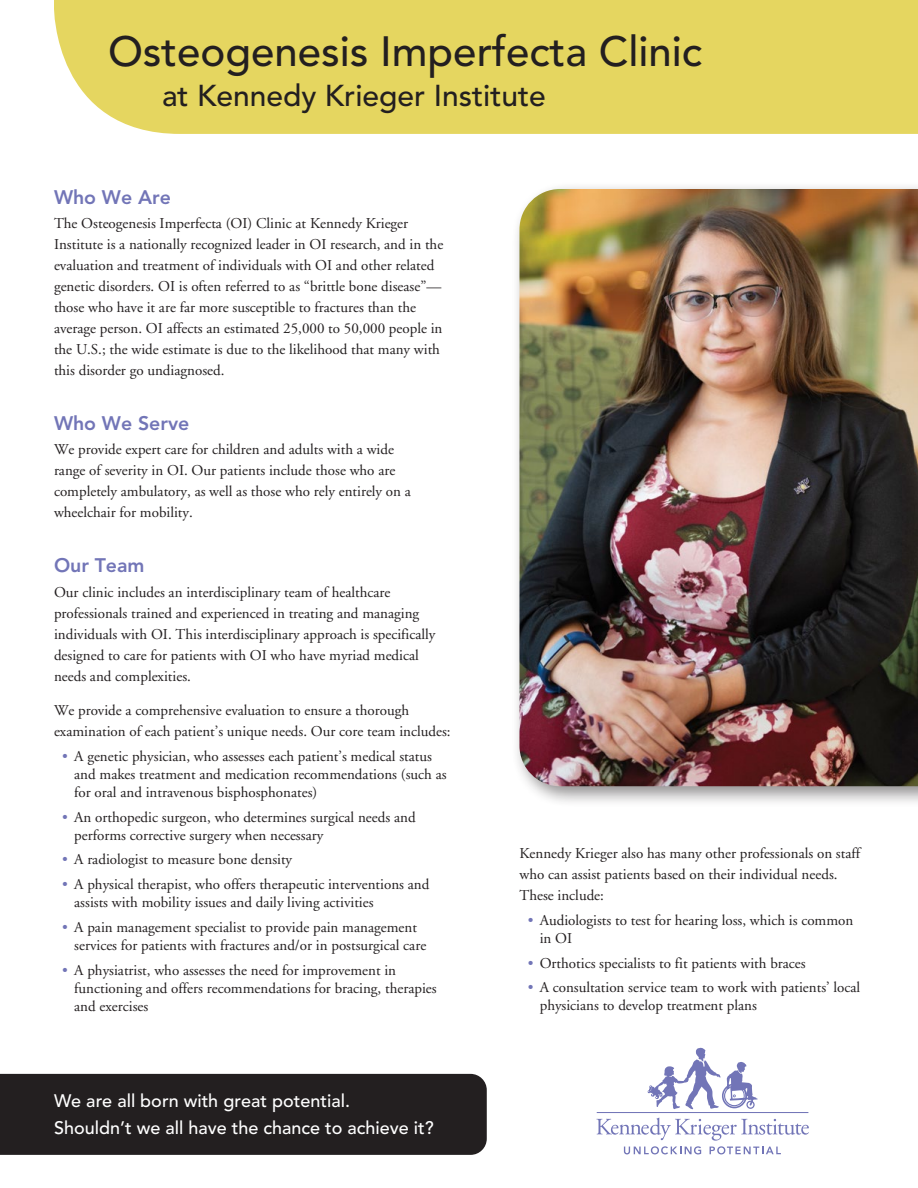
<style>
.page{position:relative;width:918px;height:1188px;background:#fff}
.page>*{position:absolute;margin:0;border:0;box-sizing:border-box;transform-origin:0 0}
.t1{font:500 42px "Avenir";color:#231f20}
.t2{font:500 30px "Avenir";color:#231f20}
.t3{font:800 19.5px "Avenir";color:#7275b7}
.t4{font:500 18px/27px "Avenir";color:#fff}
.t5{font:15px/21px "Adobe Garamond";color:#231f20}
.s1{color:#7275b7}
</style>
<div class="page">
<div style="left:54px;top:0;width:864px;height:134px;background:#e5d660"></div>
<svg style="left:648px;top:1048px;width:110px;height:61px"></svg>
<hr style="left:597px;top:1112px;width:211px;height:1px;background:#7275b7">
<svg style="left:596px;top:1118px;width:213px;height:36px"></svg>
<div style="left:0;top:1074px;width:487px;height:81px;background:#231f20"></div>
<div style="left:511px;top:181px;width:407px;height:627px;background:#231f20;opacity:.5"></div>
<img style="left:519px;top:189px;width:399px;height:597px">
<h1 class="t1" style="left:108px;top:27px;width:596px">Osteogenesis Imperfecta Clinic</h1>
<h2 class="t2" style="left:162px;top:79px;width:385px">at Kennedy Krieger Institute</h2>
<h3 class="t3" style="left:54px;top:186px;width:118px">Who We Are</h3>
<p class="t5" style="left:54px;top:213px;width:391px">The Osteogenesis Imperfecta (OI) Clinic at Kennedy Krieger Institute is a nationally recognized leader in OI research, and in the evaluation and treatment of individuals with OI and other related genetic disorders. OI is often referred to as “brittle bone disease”— those who have it are far more susceptible to fractures than the average person. OI affects an estimated 25,000 to 50,000 people in the U.S.; the wide estimate is due to the likelihood that many with this disorder go undiagnosed.</p>
<h3 class="t3" style="left:54px;top:412px;width:137px">Who We Serve</h3>
<p class="t5" style="left:54px;top:439px;width:358px">We provide expert care for children and adults with a wide range of severity in OI. Our patients include those who are completely ambulatory, as well as those who rely entirely on a wheelchair for mobility.</p>
<h3 class="t3" style="left:54px;top:554px;width:92px">Our Team</h3>
<p class="t5" style="left:54px;top:582px;width:383px">Our clinic includes an interdisciplinary team of healthcare professionals trained and experienced in treating and managing individuals with OI. This interdisciplinary approach is specifically designed to care for patients with OI who have myriad medical needs and complexities.</p>
<p class="t5" style="left:54px;top:700px;width:398px">We provide a comprehensive evaluation to ensure a thorough examination of each patient’s unique needs. Our core team includes:</p>
<p class="t5" style="left:74px;top:748px;width:374px;line-height:18px;text-indent:-12px"><span class="s1">•</span> A genetic physician, who assesses each patient’s medical status and makes treatment and medication recommendations (such as for oral and intravenous bisphosphonates)</p>
<p class="t5" style="left:74px;top:808px;width:343px;line-height:18px;text-indent:-12px"><span class="s1">•</span> An orthopedic surgeon, who determines surgical needs and performs corrective surgery when necessary</p>
<p class="t5" style="left:62px;top:850px;width:231px"><span class="s1">•</span> A radiologist to measure bone density</p>
<p class="t5" style="left:74px;top:876px;width:357px;line-height:18px;text-indent:-12px"><span class="s1">•</span> A physical therapist, who offers therapeutic interventions and assists with mobility issues and daily living activities</p>
<p class="t5" style="left:74px;top:919px;width:354px;line-height:18px;text-indent:-12px"><span class="s1">•</span> A pain management specialist to provide pain management services for patients with fractures and/or in postsurgical care</p>
<p class="t5" style="left:74px;top:961px;width:364px;line-height:18px;text-indent:-12px"><span class="s1">•</span> A physiatrist, who assesses the need for improvement in functioning and offers recommendations for bracing, therapies and exercises</p>
<p class="t4" style="left:54px;top:1088px;width:381px">We are all born with great potential.<br>Shouldn’t we all have the chance to achieve it?</p>
<p class="t5" style="left:519px;top:843px;width:342px">Kennedy Krieger also has many other professionals on staff who can assist patients based on their individual needs.<br>These include:</p>
<p class="t5" style="left:540px;top:911px;width:315px;line-height:18px;text-indent:-12px"><span class="s1">•</span> Audiologists to test for hearing loss, which is common in OI</p>
<p class="t5" style="left:528px;top:953px;width:279px"><span class="s1">•</span> Orthotics specialists to fit patients with braces</p>
<p class="t5" style="left:540px;top:979px;width:322px;line-height:18px;text-indent:-12px"><span class="s1">•</span> A consultation service team to work with patients’ local physicians to develop treatment plans</p>
</div>
